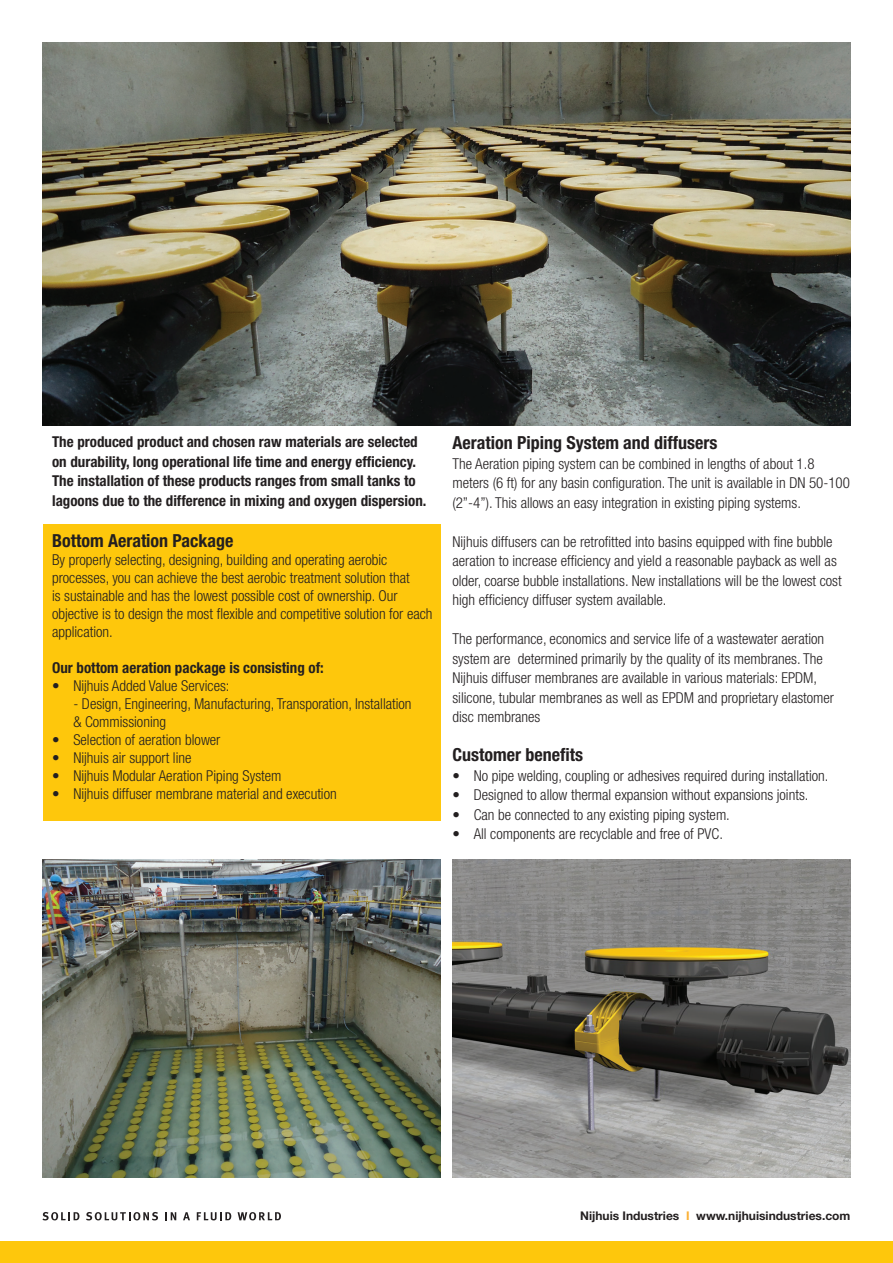
<style>
.page{position:relative;width:893px;height:1263px;background:#fff}
.page>*{position:absolute;margin:0;border:0;box-sizing:border-box;transform-origin:0 0}
.t1{font:700 condensed 18px "Helvetica Neue LT Std";color:#231f20}
.t2{font:300 condensed 15px/19.5px "Helvetica Neue LT Std";color:#231f20}
.t3{font:700 condensed 15px/19.5px "Helvetica Neue LT Std";color:#231f20}
.t4{font:700 12px "Helvetica Neue LT Std";color:#231f20}
.s1{color:#fbb033}
</style>
<div class="page">
<div style="left:43px;top:524px;width:398px;height:297px;background:#fec70c"></div>
<div style="left:0;top:1242px;width:893px;height:21px;background:#fec70c"></div>
<img style="left:43px;top:43px;width:807px;height:382px">
<svg style="left:43px;top:1212px;width:36px;height:8px"></svg>
<svg style="left:86px;top:1212px;width:72px;height:8px"></svg>
<svg style="left:165px;top:1212px;width:11px;height:8px"></svg>
<svg style="left:183px;top:1212px;width:7px;height:8px"></svg>
<svg style="left:197px;top:1212px;width:34px;height:8px"></svg>
<svg style="left:238px;top:1212px;width:43px;height:8px"></svg>
<img style="left:43px;top:859px;width:398px;height:319px">
<img style="left:452px;top:859px;width:398px;height:319px">
<p class="t3" style="left:52px;top:432px;width:376px">The produced product and chosen raw materials are selected on durability, long operational life time and energy efficiency.<br>The installation of these products ranges from small tanks to lagoons due to the difference in mixing and oxygen dispersion.</p>
<p class="t1" style="left:52px;top:529px;width:183px">Bottom Aeration Package</p>
<p class="t2" style="left:52px;top:550px;width:382px;line-height:18px">By properly selecting, designing, building and operating aerobic processes, you can achieve the best aerobic treatment solution that<br>is sustainable and has the lowest possible cost of ownership. Our objective is to design the most flexible and competitive solution for each application.</p>
<p class="t3" style="left:52px;top:657px;width:273px">Our bottom aeration package is consisting of:</p>
<p class="t2" style="left:52px;top:675px;width:179px">• Nijhuis Added Value Services:</p>
<p class="t2" style="left:73px;top:694px;width:340px;line-height:18px">- Design, Engineering, Manufacturing, Transporation, Installation &amp; Commissioning</p>
<p class="t2" style="left:52px;top:729px;width:170px">• Selection of aeration blower</p>
<p class="t2" style="left:52px;top:747px;width:141px">• Nijhuis air support line</p>
<p class="t2" style="left:52px;top:765px;width:231px">• Nijhuis Modular Aeration Piping System</p>
<p class="t2" style="left:52px;top:783px;width:286px">• Nijhuis diffuser membrane material and execution</p>
<p class="t1" style="left:452px;top:432px;width:267px">Aeration Piping System and diffusers</p>
<p class="t2" style="left:452px;top:453px;width:399px">The Aeration piping system can be combined in lengths of about 1.8 meters (6 ft) for any basin configuration. The unit is available in DN 50-100 (2”-4”). This allows an easy integration in existing piping systems.</p>
<p class="t2" style="left:452px;top:531px;width:391px">Nijhuis diffusers can be retrofitted into basins equipped with fine bubble aeration to increase efficiency and yield a reasonable payback as well as older, coarse bubble installations. New installations will be the lowest cost high efficiency diffuser system available.</p>
<p class="t2" style="left:452px;top:629px;width:383px">The performance, economics and service life of a wastewater aeration system are determined primarily by the quality of its membranes. The Nijhuis diffuser membranes are available in various materials: EPDM, silicone, tubular membranes as well as EPDM and proprietary elastomer disc membranes</p>
<p class="t1" style="left:452px;top:744px;width:132px">Customer benefits</p>
<p class="t2" style="left:452px;top:765px;width:378px">• No pipe welding, coupling or adhesives required during installation.</p>
<p class="t2" style="left:452px;top:785px;width:357px">• Designed to allow thermal expansion without expansions joints.</p>
<p class="t2" style="left:452px;top:804px;width:279px">• Can be connected to any existing piping system.</p>
<p class="t2" style="left:452px;top:824px;width:272px">• All components are recyclable and free of PVC.</p>
<p class="t4" style="left:580px;top:1208px;width:272px">Nijhuis Industries <span class="s1">I</span> www.nijhuisindustries.com</p>
</div>
